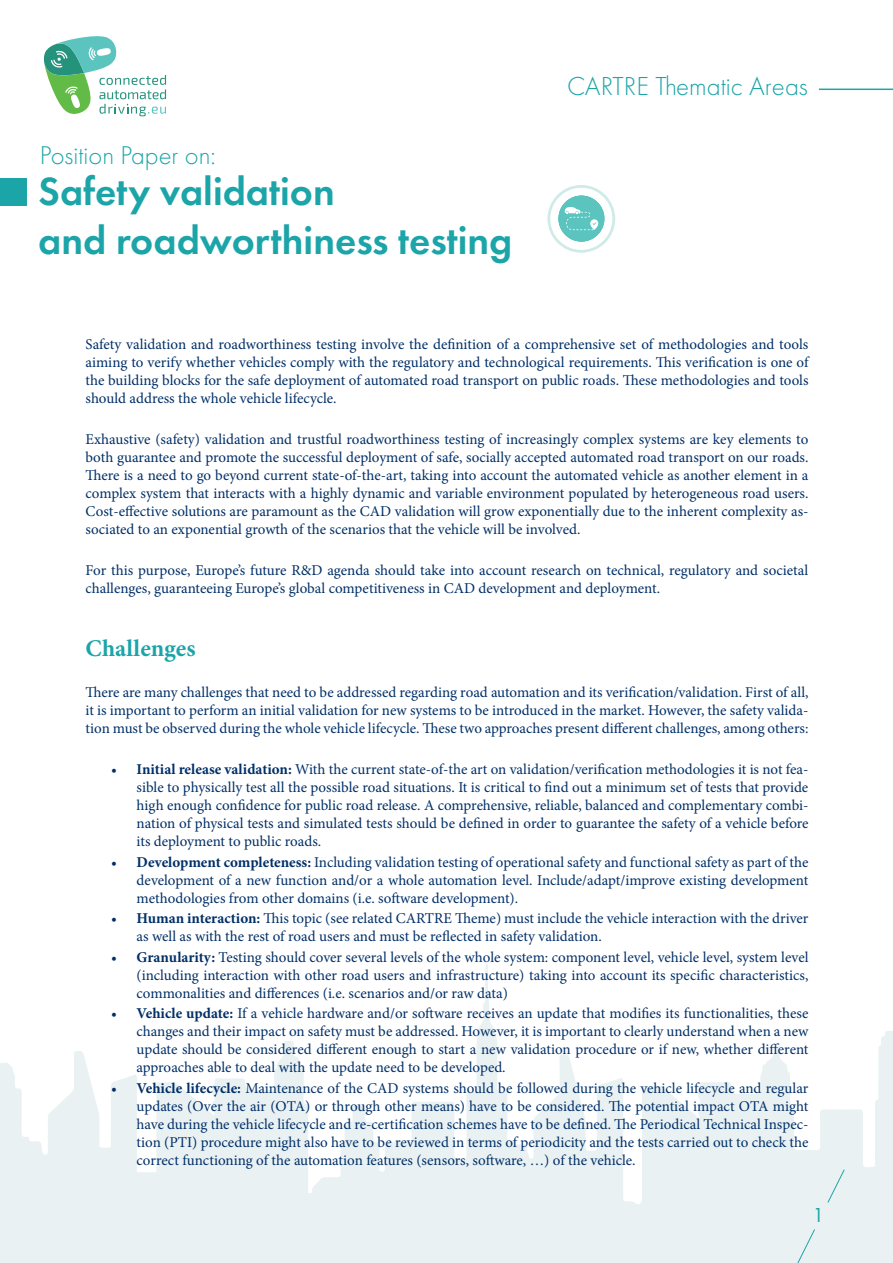
<style>
.page{position:relative;width:893px;height:1263px;background:#fff}
.page>*{position:absolute;margin:0;border:0;box-sizing:border-box;transform-origin:0 0}
.t1{font:600 40.8px/48.9px "Futura PT";color:#1ca5a9}
.t2{font:300 27px "Futura PT";color:#1ca5a9}
.t3{font:300 26.7px "Futura PT";color:#1ca5a9}
.t4{font:700 24px "Minion Pro";color:#1ca5a9}
.t5{font:21px "Futura PT";color:#1ca5a9}
.t6{font:15px/18px "Minion Pro";color:#002f67;text-align:justify}
.s1{font-weight:700}
</style>
<div class="page">
<svg style="left:0;top:964px;width:893px;height:299px;fill:#e9f1f3"></svg>
<svg style="left:827px;top:1169px;width:18px;height:34px"></svg>
<svg style="left:780px;top:1229px;width:35px;height:34px"></svg>
<div style="left:0;top:178px;width:26px;height:27px;background:#1ca5a9"></div>
<svg style="left:44px;top:36px;width:122px;height:80px"></svg>
<hr style="left:819px;top:89px;width:74px;height:1px;background:#1ca5a9">
<svg style="left:547px;top:185px;width:68px;height:68px"></svg>
<h3 class="t3" style="left:40px;top:140px;width:177px">Position Paper on:</h3>
<h1 class="t1" style="left:38px;top:167px;width:476px">Safety validation<br>and roadworthiness testing</h1>
<h2 class="t2" style="left:567px;top:71px;width:242px">CARTRE Thematic Areas</h2>
<p class="t6" style="left:86px;top:335px;width:724px">Safety validation and roadworthiness testing involve the definition of a comprehensive set of methodologies and tools aiming to verify whether vehicles comply with the regulatory and technological requirements. This verification is one of the building blocks for the safe deployment of automated road transport on public roads. These methodologies and tools should address the whole vehicle lifecycle.</p>
<p class="t6" style="left:86px;top:430px;width:724px">Exhaustive (safety) validation and trustful roadworthiness testing of increasingly complex systems are key elements to both guarantee and promote the successful deployment of safe, socially accepted automated road transport on our roads.<br>There is a need to go beyond current state-of-the-art, taking into account the automated vehicle as another element in a complex system that interacts with a highly dynamic and variable environment populated by heterogeneous road users.<br>Cost-effective solutions are paramount as the CAD validation will grow exponentially due to the inherent complexity as&shy;sociated to an exponential growth of the scenarios that the vehicle will be involved.</p>
<p class="t6" style="left:86px;top:561px;width:724px">For this purpose, Europe’s future R&amp;D agenda should take into account research on technical, regulatory and societal challenges, guaranteeing Europe’s global competitiveness in CAD development and deployment.</p>
<h3 class="t4" style="left:86px;top:631px;width:112px">Challenges</h3>
<p class="t6" style="left:86px;top:683px;width:724px">There are many challenges that need to be addressed regarding road automation and its verification/validation. First of all, it is important to perform an initial validation for new systems to be introduced in the market. However, the safety valida&shy;tion must be observed during the whole vehicle lifecycle. These two approaches present different challenges, among others:</p>
<p class="t6" style="left:137px;top:760px;width:673px;text-indent:-26px">• <span class="s1">Initial release validation:</span> With the current state-of-the art on validation/verification methodologies it is not fea&shy;sible to physically test all the possible road situations. It is critical to find out a minimum set of tests that provide high enough confidence for public road release. A comprehensive, reliable, balanced and complementary combi&shy;nation of physical tests and simulated tests should be defined in order to guarantee the safety of a vehicle before its deployment to public roads.</p>
<p class="t6" style="left:137px;top:853px;width:673px;text-indent:-26px">• <span class="s1">Development completeness:</span> Including validation testing of operational safety and functional safety as part of the development of a new function and/or a whole automation level. Include/adapt/improve existing development methodologies from other domains (i.e. software development).</p>
<p class="t6" style="left:137px;top:909px;width:673px;text-indent:-26px">• <span class="s1">Human interaction:</span> This topic (see related CARTRE Theme) must include the vehicle interaction with the driver as well as with the rest of road users and must be reflected in safety validation.</p>
<p class="t6" style="left:137px;top:948px;width:673px;text-indent:-26px">• <span class="s1">Granularity:</span> Testing should cover several levels of the whole system: component level, vehicle level, system level (including interaction with other road users and infrastructure) taking into account its specific characteristics, commonalities and differences (i.e. scenarios and/or raw data)</p>
<p class="t6" style="left:137px;top:1005px;width:673px;text-indent:-26px">• <span class="s1">Vehicle update:</span> If a vehicle hardware and/or software receives an update that modifies its functionalities, these changes and their impact on safety must be addressed. However, it is important to clearly understand when a new update should be considered different enough to start a new validation procedure or if new, whether different approaches able to deal with the update need to be developed.</p>
<p class="t6" style="left:137px;top:1079px;width:673px;text-indent:-26px">• <span class="s1">Vehicle lifecycle:</span> Maintenance of the CAD systems should be followed during the vehicle lifecycle and regular updates (Over the air (OTA) or through other means) have to be considered. The potential impact OTA might have during the vehicle lifecycle and re-certification schemes have to be defined. The Periodical Technical Inspec&shy;tion (PTI) procedure might also have to be reviewed in terms of periodicity and the tests carried out to check the correct functioning of the automation features (sensors, software, …) of the vehicle.</p>
<h3 class="t5" style="left:813px;top:1202px;width:13px">1</h3>
</div>
